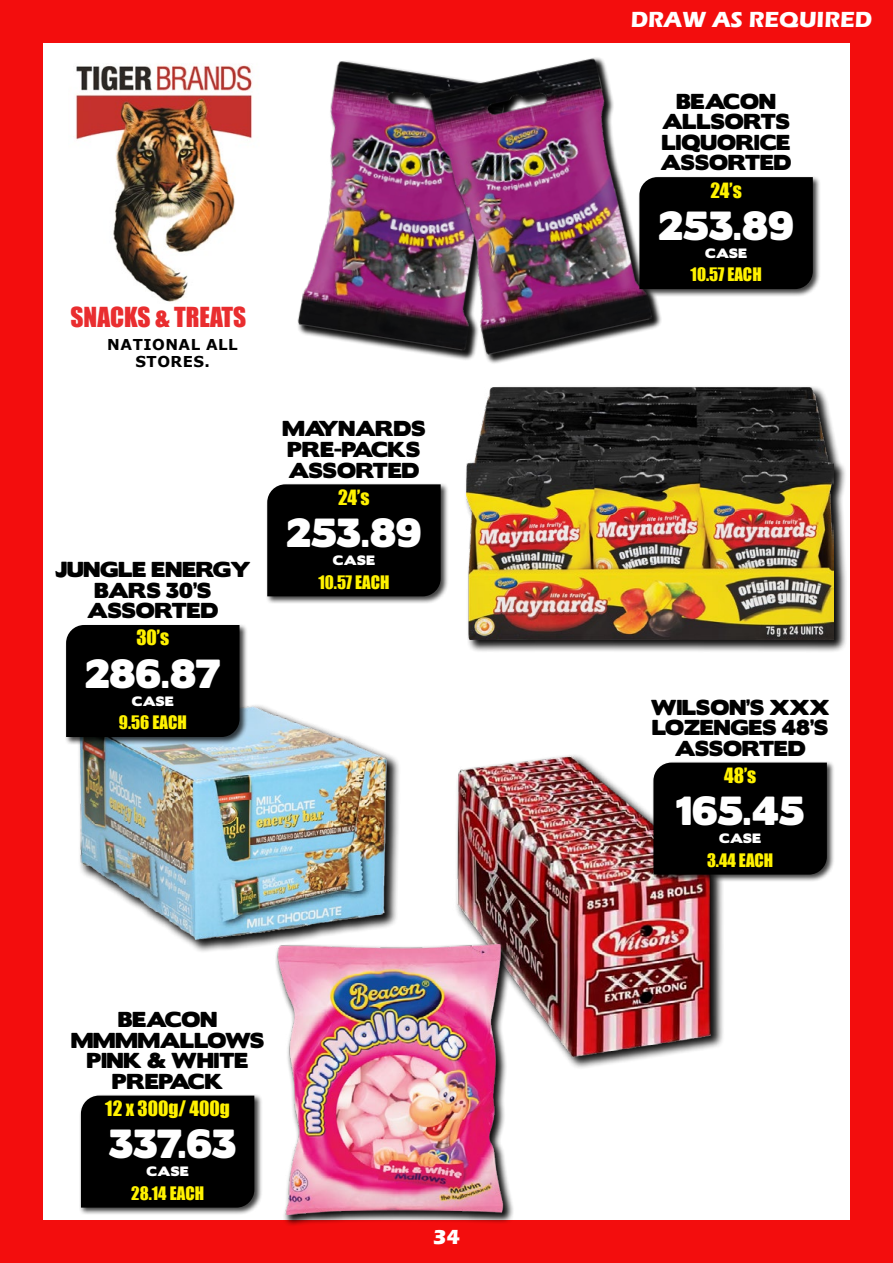
<style>
.page{position:relative;width:893px;height:1263px;background:#f30d0d}
.page>*{position:absolute;margin:0;border:0;box-sizing:border-box;transform-origin:0 0}
.t1{font:36.15px "Boris Black Bloxx";letter-spacing:-.015em;color:#fff}
.t2{font:25.35px "Impact";color:#e92d2f}
.t3{font:700 22.5px "Eras ITC";color:#fff}
.t4{font:700 21px "Eras ITC";color:#fff}
.t5{font:19.35px/20.5px "Boris Black Bloxx";color:#000;text-align:center}
.t6{font:19.35px "Impact";color:#fff200}
.t7{font:17.1px "Impact";color:#fff200}
.t8{font:700 15px/16.5px "Verdana";letter-spacing:.035em;color:#000;text-align:center}
.t9{font:12.15px "Boris Black Bloxx";letter-spacing:.04em;color:#fff}
</style>
<div class="page">
<div style="left:43px;top:43px;width:807px;height:1177px;background:#fff"></div>
<img style="left:297px;top:61px;width:119px;height:291px">
<img style="left:416px;top:57px;width:245px;height:307px">
<img style="left:75px;top:65px;width:178px;height:237px">
<div style="left:638px;top:175px;width:183px;height:122px;background:#000;opacity:.75"></div>
<div style="left:639px;top:177px;width:174px;height:112px;background:#000"></div>
<div style="left:464px;top:385px;width:383px;height:268px;background:#000;opacity:.93"></div>
<img style="left:466px;top:388px;width:367px;height:251px">
<div style="left:266px;top:483px;width:183px;height:121px;background:#000;opacity:.75"></div>
<div style="left:267px;top:484px;width:174px;height:112px;background:#000"></div>
<img style="left:456px;top:755px;width:267px;height:311px">
<div style="left:77px;top:703px;width:324px;height:251px;background:#000;opacity:.93"></div>
<img style="left:77px;top:703px;width:315px;height:251px">
<div style="left:275px;top:942px;width:240px;height:285px;background:#000;opacity:.93"></div>
<img style="left:255px;top:944px;width:270px;height:270px">
<div style="left:64px;top:623px;width:183px;height:122px;background:#000;opacity:.75"></div>
<div style="left:66px;top:625px;width:174px;height:112px;background:#000"></div>
<div style="left:652px;top:761px;width:183px;height:121px;background:#000;opacity:.75"></div>
<div style="left:653px;top:763px;width:174px;height:111px;background:#000"></div>
<div style="left:79px;top:1094px;width:183px;height:121px;background:#000;opacity:.75"></div>
<div style="left:81px;top:1095px;width:173px;height:112px;background:#000"></div>
<h2 class="t2" style="left:70px;top:298px;width:177px">SNACKS &amp; TREATS</h2>
<p class="t8" style="left:107px;top:336px;width:132px">NATIONAL ALL<br>STORES.</p>
<p class="t5" style="left:55px;top:560px;width:197px">JUNGLE ENERGY<br>BARS 30’S<br>ASSORTED</p>
<p class="t6" style="left:136px;top:623px;width:34px">30’s</p>
<h1 class="t1" style="left:85px;top:646px;width:137px">286.87</h1>
<p class="t9" style="left:132px;top:692px;width:44px">CASE</p>
<p class="t7" style="left:119px;top:709px;width:69px">9.56 EACH</p>
<p class="t5" style="left:282px;top:419px;width:145px;text-align:left">MAYNARDS<br>PRE-PACKS<br>ASSORTED</p>
<p class="t6" style="left:338px;top:482px;width:33px">24’s</p>
<h1 class="t1" style="left:286px;top:506px;width:137px">253.89</h1>
<p class="t9" style="left:333px;top:551px;width:44px">CASE</p>
<p class="t7" style="left:318px;top:568px;width:73px">10.57 EACH</p>
<p class="t5" style="left:71px;top:1010px;width:195px">BEACON<br>MMMMALLOWS<br>PINK &amp; WHITE<br>PREPACK</p>
<p class="t6" style="left:105px;top:1093px;width:126px">12 x 300g/ 400g</p>
<h1 class="t1" style="left:108px;top:1117px;width:130px">337.63</h1>
<p class="t9" style="left:147px;top:1162px;width:44px">CASE</p>
<p class="t7" style="left:131px;top:1180px;width:74px">28.14 EACH</p>
<p class="t4" style="left:433px;top:1225px;width:29px">34</p>
<p class="t3" style="left:631px;top:7px;width:243px">DRAW AS REQUIRED</p>
<p class="t5" style="left:661px;top:91px;width:133px">BEACON<br>ALLSORTS<br>LIQUORICE<br>ASSORTED</p>
<p class="t6" style="left:710px;top:175px;width:33px">24’s</p>
<h1 class="t1" style="left:659px;top:198px;width:137px">253.89</h1>
<p class="t9" style="left:705px;top:244px;width:44px">CASE</p>
<p class="t7" style="left:690px;top:261px;width:73px">10.57 EACH</p>
<p class="t5" style="left:651px;top:697px;width:180px">WILSON’S XXX<br>LOZENGES 48’S<br>ASSORTED</p>
<p class="t6" style="left:724px;top:760px;width:34px">48’s</p>
<h1 class="t1" style="left:676px;top:784px;width:130px">165.45</h1>
<p class="t9" style="left:719px;top:829px;width:44px">CASE</p>
<p class="t7" style="left:707px;top:847px;width:68px">3.44 EACH</p>
</div>
